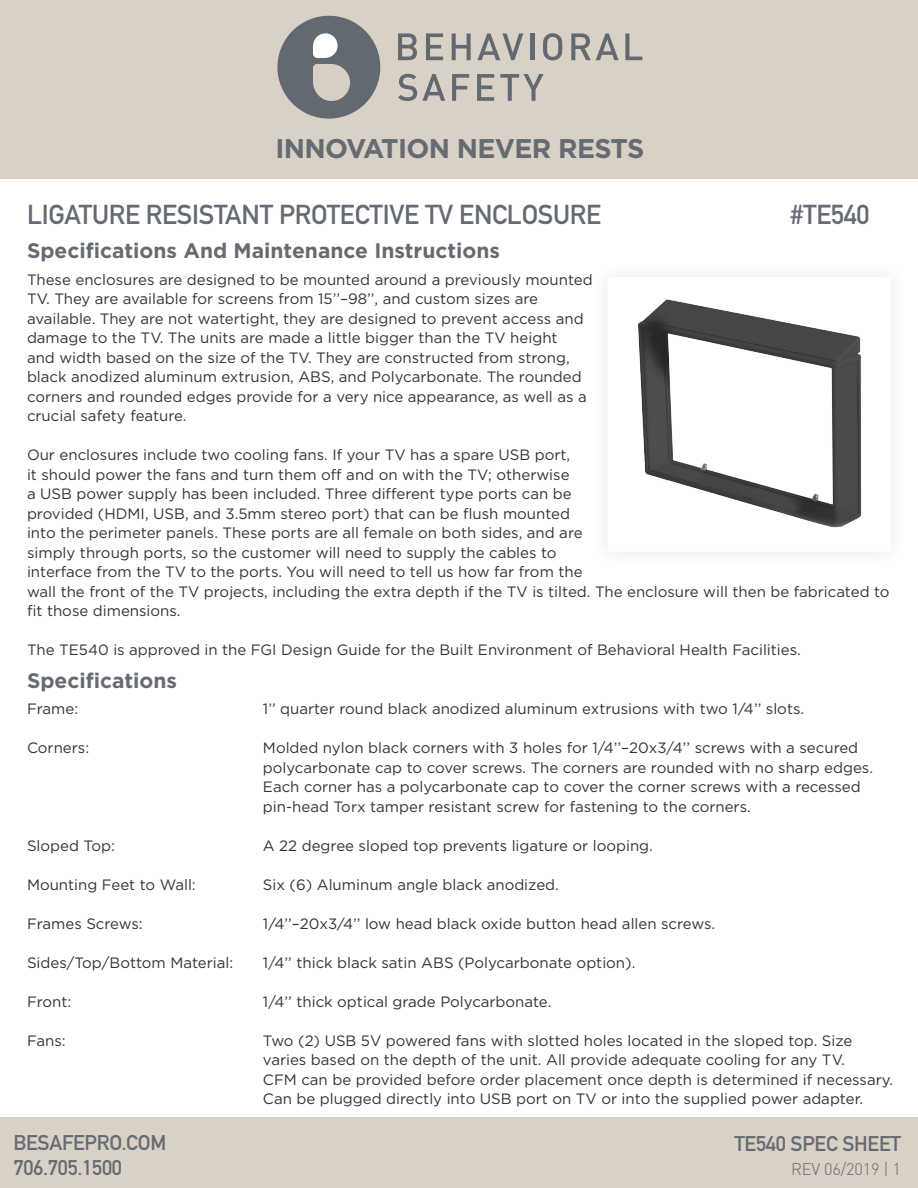
<style>
.page{position:relative;width:918px;height:1188px;background:#fff}
.page>*{position:absolute;margin:0;border:0;box-sizing:border-box;transform-origin:0 0}
.Heading_1{font:700 27px "DIN Alternate";letter-spacing:-.01em;color:#666b73}
.t1{font:700 27px "Gotham";letter-spacing:-.025em;color:#666b73}
.Heading_2{font:700 21px "Gotham";color:#666b73}
.t2{font:700 21px/25.2px "DIN Alternate";letter-spacing:-.01em;color:#666b73}
.t3{font:300 16.5px "DIN";letter-spacing:-.01em;color:#666b73}
.t4{font:15px/19.5px "Gotham";color:#323436}
</style>
<div class="page">
<div style="left:0;top:1117px;width:918px;height:71px;background:#d9d1c5"></div>
<div style="left:0;top:0;width:918px;height:178px;background:#d9d1c5"></div>
<div style="left:277px;top:16px;width:103px;height:103px;background:#636970;border-radius:50%"></div>
<svg style="left:313px;top:33px;width:25px;height:25px"></svg>
<svg style="left:313px;top:64px;width:37px;height:37px"></svg>
<svg style="left:398px;top:33px;width:19px;height:27px"></svg>
<svg style="left:426px;top:33px;width:17px;height:27px"></svg>
<svg style="left:452px;top:33px;width:19px;height:27px"></svg>
<svg style="left:477px;top:33px;width:46px;height:27px"></svg>
<hr style="left:530px;top:33px;width:4px;height:27px;background:#636970">
<svg style="left:543px;top:33px;width:19px;height:27px"></svg>
<svg style="left:571px;top:33px;width:48px;height:27px"></svg>
<svg style="left:625px;top:33px;width:17px;height:27px"></svg>
<svg style="left:398px;top:74px;width:47px;height:27px"></svg>
<svg style="left:452px;top:74px;width:17px;height:27px"></svg>
<svg style="left:477px;top:74px;width:17px;height:27px"></svg>
<svg style="left:500px;top:74px;width:44px;height:27px"></svg>
<img style="left:638px;top:299px;width:224px;height:229px">
<h1 class="t1" style="left:275px;top:133px;width:370px">INNOVATION NEVER RESTS</h1>
<p class="Heading_1" style="left:27px;top:194px;width:576px">LIGATURE RESISTANT PROTECTIVE TV ENCLOSURE</p>
<p class="Heading_1" style="left:791px;top:194px;width:81px">#TE540</p>
<p class="Heading_2" style="left:27px;top:239px;width:475px">Specifications And Maintenance Instructions</p>
<p class="t4" style="left:27px;top:269px;width:567px">These enclosures are designed to be mounted around a previously mounted TV. They are available for screens from 15’’–98’’, and custom sizes are available. They are not watertight, they are designed to prevent access and damage to the TV. The units are made a little bigger than the TV height<br>and width based on the size of the TV. They are constructed from strong, black anodized aluminum extrusion, ABS, and Polycarbonate. The rounded corners and rounded edges provide for a very nice appearance, as well as a crucial safety feature.</p>
<p class="t4" style="left:27px;top:445px;width:864px">Our enclosures include two cooling fans. If your TV has a spare USB port,<br>it should power the fans and turn them off and on with the TV; otherwise<br>a USB power supply has been included. Three different type ports can be<br>provided (HDMI, USB, and 3.5mm stereo port) that can be flush mounted<br>into the perimeter panels. These ports are all female on both sides, and are<br>simply through ports, so the customer will need to supply the cables to<br>interface from the TV to the ports. You will need to tell us how far from the<br>wall the front of the TV projects, including the extra depth if the TV is tilted. The enclosure will then be fabricated to fit those dimensions.</p>
<p class="t4" style="left:27px;top:640px;width:775px">The TE540 is approved in the FGI Design Guide for the Built Environment of Behavioral Health Facilities.</p>
<p class="Heading_2" style="left:27px;top:668px;width:152px">Specifications</p>
<p class="t4" style="left:27px;top:699px;width:53px">Frame:</p>
<p class="t4" style="left:27px;top:738px;width:64px">Corners:</p>
<p class="t4" style="left:27px;top:835px;width:89px">Sloped Top:</p>
<p class="t4" style="left:27px;top:874px;width:170px">Mounting Feet to Wall:</p>
<p class="t4" style="left:27px;top:913px;width:117px">Frames Screws:</p>
<p class="t4" style="left:27px;top:952px;width:208px">Sides/Top/Bottom Material:</p>
<p class="t4" style="left:27px;top:991px;width:46px">Front:</p>
<p class="t4" style="left:27px;top:1030px;width:40px">Fans:</p>
<p class="t4" style="left:263px;top:699px;width:543px">1’’ quarter round black anodized aluminum extrusions with two 1⁄4’’ slots.</p>
<p class="t4" style="left:263px;top:738px;width:612px">Molded nylon black corners with 3 holes for 1/4’’–20x3/4’’ screws with a secured polycarbonate cap to cover screws. The corners are rounded with no sharp edges.<br>Each corner has a polycarbonate cap to cover the corner screws with a recessed pin-head Torx tamper resistant screw for fastening to the corners.</p>
<p class="t4" style="left:263px;top:835px;width:391px">A 22 degree sloped top prevents ligature or looping.</p>
<p class="t4" style="left:263px;top:874px;width:297px">Six (6) Aluminum angle black anodized.</p>
<p class="t4" style="left:263px;top:913px;width:454px">1⁄4’’–20x3⁄4’’ low head black oxide button head allen screws.</p>
<p class="t4" style="left:263px;top:952px;width:374px">1/4’’ thick black satin ABS (Polycarbonate option).</p>
<p class="t4" style="left:263px;top:991px;width:290px">1/4’’ thick optical grade Polycarbonate.</p>
<p class="t4" style="left:263px;top:1030px;width:632px">Two (2) USB 5V powered fans with slotted holes located in the sloped top. Size varies based on the depth of the unit. All provide adequate cooling for any TV.<br>CFM can be provided before order placement once depth is determined if necessary.<br>Can be plugged directly into USB port on TV or into the supplied power adapter.</p>
<h2 class="t2" style="left:14px;top:1129px;width:154px">BESAFEPRO.COM<br>706.705.1500</h2>
<h2 class="t2" style="left:734px;top:1129px;width:168px">TE540 SPEC SHEET</h2>
<p class="t3" style="left:791px;top:1159px;width:112px">REV 06/2019 | 1</p>
</div>
